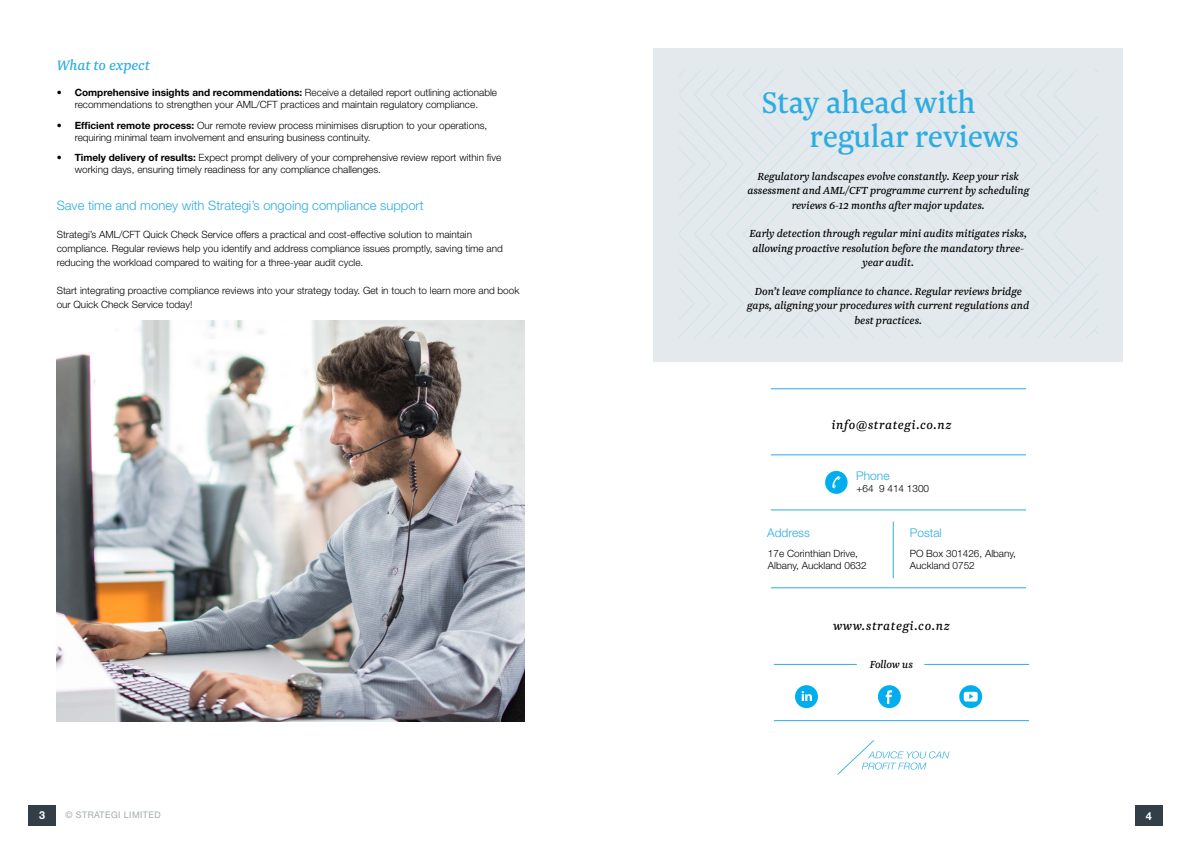
<style>
.page{position:relative;width:1191px;height:842px;background:#fff}
.page>*{position:absolute;margin:0;border:0;box-sizing:border-box;transform-origin:0 0}
.t1{font:35px/34.7px "Newzald";color:#2cace2}
.t2{font:italic 16px "Newzald";color:#2cace2}
.t3{font:italic 14px "Newzald";letter-spacing:.05em;color:#000}
.t4{font:300 13px "Helvetica Neue LT Std";color:#2cace2}
.t5{font:italic 12px/14.4px "Newzald";color:#000;text-align:center}
.t6{font:300 12px "Helvetica Neue LT Std";color:#2cace2}
.t7{font:700 11px "Helvetica Neue LT Std";color:#fff}
.t8{font:300 10px/12px "Helvetica Neue LT Std";color:#000}
.t9{font:9.1px "Helvetica Neue LT Std";letter-spacing:.05em;color:#a2a9ad}
.s1{font-weight:700}
</style>
<div class="page">
<div style="left:28px;top:805px;width:28px;height:21px;background:#323e48"></div>
<div style="left:1135px;top:805px;width:27px;height:21px;background:#323e48"></div>
<div style="left:653px;top:48px;width:470px;height:314px;background:#e3e9ec"></div>
<svg style="left:679px;top:70px;width:161px;height:267px"></svg>
<svg style="left:840px;top:70px;width:147px;height:267px"></svg>
<svg style="left:987px;top:70px;width:110px;height:267px"></svg>
<img style="left:57px;top:320px;width:468px;height:401px">
<hr style="left:771px;top:388px;width:255px;height:1px;background:#2cace2">
<hr style="left:771px;top:454px;width:255px;height:1px;background:#2cace2">
<hr style="left:771px;top:509px;width:255px;height:1px;background:#2cace2">
<hr style="left:771px;top:587px;width:255px;height:1px;background:#2cace2">
<hr style="left:893px;top:521px;width:1px;height:57px;background:#2cace2">
<div style="left:825px;top:471px;width:22px;height:23px;background:#00aeef;border-radius:50%"></div>
<svg style="left:832px;top:476px;width:8px;height:12px"></svg>
<hr style="left:774px;top:720px;width:255px;height:1px;background:#2cace2">
<hr style="left:924px;top:664px;width:105px;height:1px;background:#2cace2">
<hr style="left:774px;top:664px;width:82px;height:1px;background:#2cace2">
<div style="left:795px;top:685px;width:23px;height:23px;background:#00aeef;border-radius:50%"></div>
<svg style="left:801px;top:691px;width:11px;height:10px"></svg>
<div style="left:878px;top:685px;width:22px;height:23px;background:#00aeef;border-radius:50%"></div>
<svg style="left:885px;top:690px;width:7px;height:14px"></svg>
<svg style="left:959px;top:685px;width:23px;height:23px"></svg>
<svg style="left:963px;top:692px;width:14px;height:9px"></svg>
<svg style="left:837px;top:740px;width:112px;height:34px"></svg>
<h2 class="t2" style="left:57px;top:55px;width:95px">What to expect</h2>
<p class="t8" style="left:57px;top:86px;width:442px;text-align:center"><span class="s1">• Comprehensive insights and recommendations:</span> Receive a detailed report outlining actionable recommendations to strengthen your AML/CFT practices and maintain regulatory compliance.</p>
<p class="t8" style="left:75px;top:119px;width:414px;text-indent:-18px"><span class="s1">• Efficient remote process:</span> Our remote review process minimises disruption to your operations, requiring minimal team involvement and ensuring business continuity.</p>
<p class="t8" style="left:75px;top:151px;width:428px;text-indent:-18px"><span class="s1">• Timely delivery of results:</span> Expect prompt delivery of your comprehensive review report within five working days, ensuring timely readiness for any compliance challenges.</p>
<h3 class="t4" style="left:57px;top:197px;width:368px">Save time and money with Strategi’s ongoing compliance support</h3>
<p class="t8" style="left:57px;top:227px;width:448px;line-height:14px">Strategi’s AML/CFT Quick Check Service offers a practical and cost-effective solution to maintain compliance. Regular reviews help you identify and address compliance issues promptly, saving time and reducing the workload compared to waiting for a three-year audit cycle.</p>
<p class="t8" style="left:57px;top:283px;width:464px;line-height:14px">Start integrating proactive compliance reviews into your strategy today. Get in touch to learn more and book our Quick Check Service today!</p>
<h1 class="t1" style="left:809px;top:84px;width:211px;text-indent:-48px">Stay ahead with regular reviews</h1>
<p class="t5" style="left:747px;top:169px;width:283px">Regulatory landscapes evolve constantly. Keep your risk assessment and AML/CFT programme current by scheduling reviews 6-12 months after major updates.</p>
<p class="t5" style="left:749px;top:226px;width:279px">Early detection through regular mini audits mitigates risks, allowing proactive resolution before the mandatory three&shy;year audit.</p>
<p class="t5" style="left:747px;top:284px;width:283px">Don’t leave compliance to chance. Regular reviews bridge gaps, aligning your procedures with current regulations and best practices.</p>
<h3 class="t3" style="left:831px;top:416px;width:121px">info@strategi.co.nz</h3>
<p class="t6" style="left:856px;top:468px;width:35px">Phone</p>
<p class="t6" style="left:767px;top:525px;width:44px">Address</p>
<p class="t8" style="left:856px;top:482px;width:74px">+64 9 414 1300</p>
<p class="t6" style="left:909px;top:525px;width:34px">Postal</p>
<p class="t8" style="left:768px;top:547px;width:100px">17e Corinthian Drive,<br>Albany, Auckland 0632</p>
<p class="t8" style="left:909px;top:547px;width:108px">PO Box 301426, Albany,<br>Auckland 0752</p>
<h3 class="t3" style="left:833px;top:617px;width:118px">www.strategi.co.nz</h3>
<p class="t5" style="left:869px;top:657px;width:45px">Follow us</p>
<p class="t7" style="left:39px;top:809px;width:7px">3</p>
<p class="t9" style="left:65px;top:810px;width:97px">© STRATEGI LIMITED</p>
<p class="t7" style="left:1146px;top:809px;width:7px">4</p>
</div>
